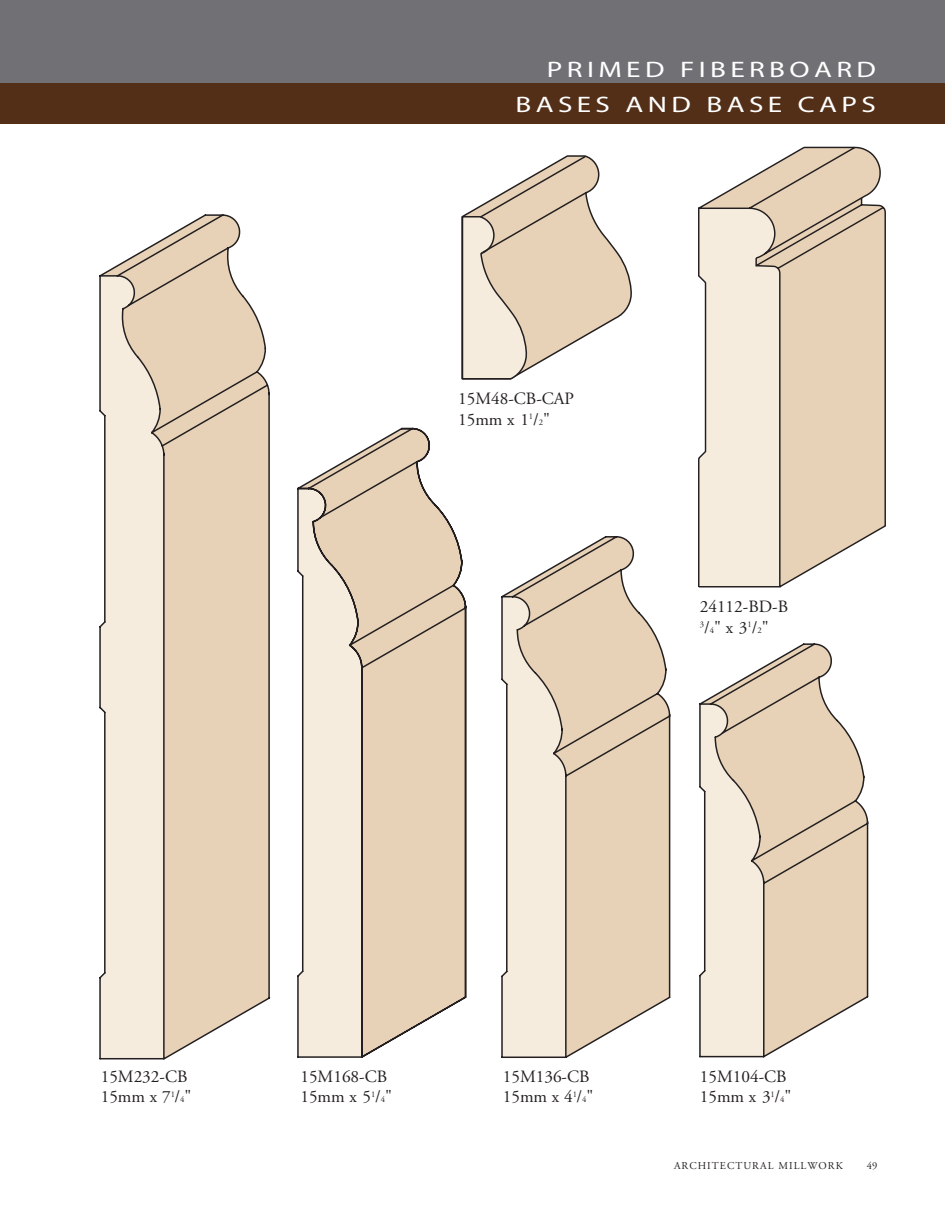
<style>
.page{position:relative;width:945px;height:1215px;background:#fff}
.page>*{position:absolute;margin:0;border:0;box-sizing:border-box;transform-origin:0 0}
.t1{font:22.5px "Myriad";letter-spacing:.15em;color:#fff;scale:1.3 1}
.t2{font:17.25px "Adobe Garamond";color:#231f20}
.t3{font:10.5px "Adobe Garamond";letter-spacing:.1em;color:#231f20}
.s1{font-size:8.7px}
</style>
<div class="page">
<div style="left:0;top:0;width:14px;height:91px;background:#717074"></div>
<div style="left:0;top:83px;width:14px;height:40px;background:#532f18"></div>
<div style="left:14px;top:0;width:931px;height:91px;background:#717074"></div>
<div style="left:14px;top:83px;width:931px;height:40px;background:#532f18"></div>
<svg style="left:699px;top:643px;width:170px;height:415px"></svg>
<svg style="left:297px;top:427px;width:170px;height:631px"></svg>
<svg style="left:99px;top:214px;width:172px;height:846px"></svg>
<svg style="left:501px;top:536px;width:170px;height:522px"></svg>
<svg style="left:698px;top:146px;width:188px;height:442px"></svg>
<svg style="left:461px;top:155px;width:171px;height:225px"></svg>
<p class="t1" style="left:547px;top:59px;width:255px">PRIMED FIBERBOARD</p>
<p class="t1" style="left:516px;top:93px;width:279px">BASES AND BASE CAPS</p>
<p class="t2" style="left:458px;top:389px;width:117px">15M48-CB-CAP</p>
<p class="t2" style="left:458px;top:410px;width:94px">15mm x 1<sup>1</sup>/<span class="s1">2</span>"</p>
<p class="t2" style="left:700px;top:597px;width:90px">24112-BD-B</p>
<p class="t2" style="left:700px;top:618px;width:70px"><sup>3</sup>/<span class="s1">4</span>" x 3<sup>1</sup>/<span class="s1">2</span>"</p>
<p class="t2" style="left:101px;top:1067px;width:88px">15M232-CB</p>
<p class="t2" style="left:300px;top:1067px;width:88px">15M168-CB</p>
<p class="t2" style="left:503px;top:1067px;width:88px">15M136-CB</p>
<p class="t2" style="left:700px;top:1067px;width:88px">15M104-CB</p>
<p class="t2" style="left:101px;top:1088px;width:92px">15mm x 7<sup>1</sup>/<span class="s1">4</span>"</p>
<p class="t2" style="left:300px;top:1088px;width:93px">15mm x 5<sup>1</sup>/<span class="s1">4</span>"</p>
<p class="t2" style="left:503px;top:1088px;width:92px">15mm x 4<sup>1</sup>/<span class="s1">4</span>"</p>
<p class="t2" style="left:700px;top:1088px;width:93px">15mm x 3<sup>1</sup>/<span class="s1">4</span>"</p>
<p class="t3" style="left:674px;top:1160px;width:170px">ARCHITECTURAL MILLWORK</p>
<p class="t3" style="left:867px;top:1160px;width:12px">49</p>
</div>
